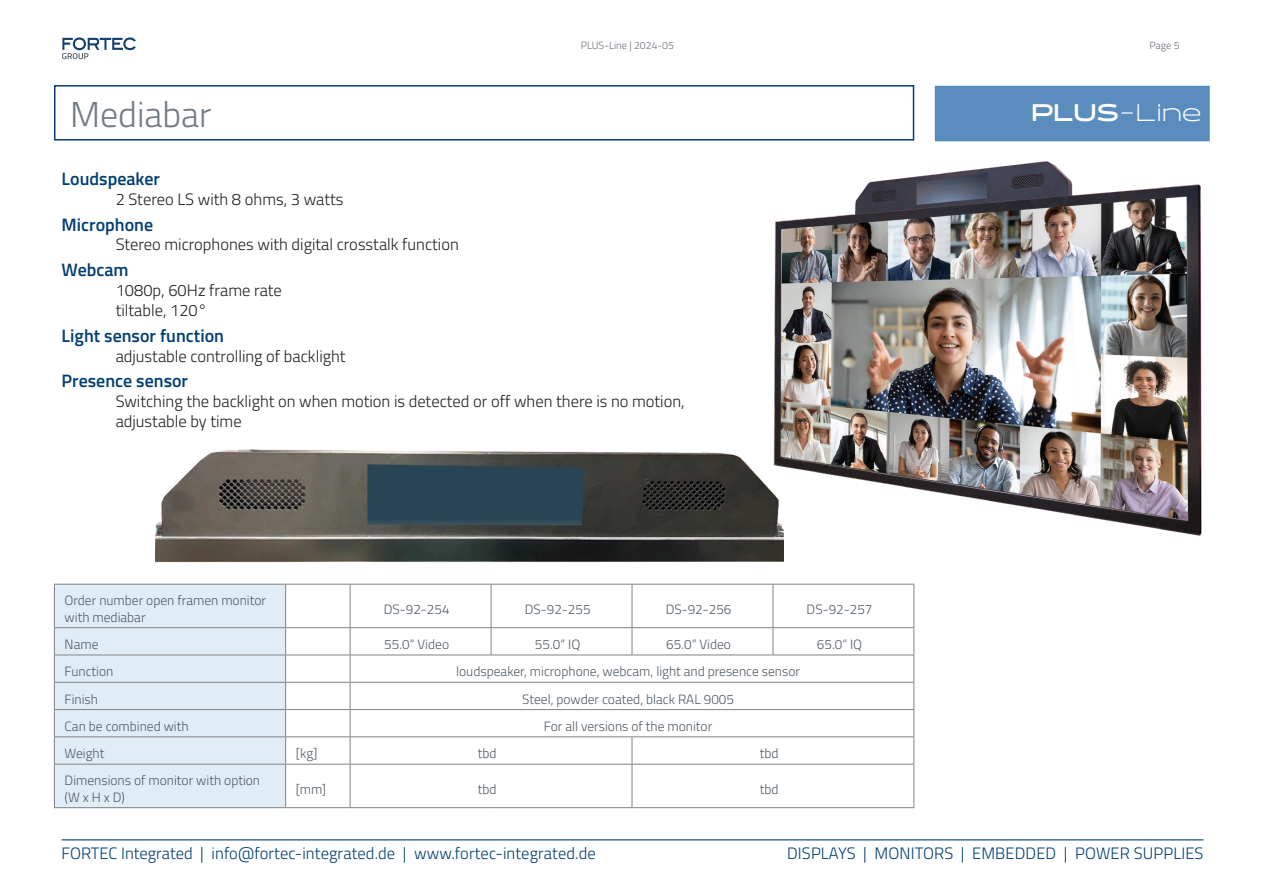
<style>
.page{position:relative;width:1263px;height:893px;background:#fff}
.page>*{position:absolute;margin:0;border:0;box-sizing:border-box;transform-origin:0 0}
.t1{font:300 36px "Titillium Web";color:#737b83}
.t2{font:300 24px "Halogen";color:#fff}
.t3{font:600 18px "Titillium Web";color:#023e73}
.t4{font:300 16.5px/19.8px "Titillium Web";color:#231f20}
.t5{font:300 16.5px "Titillium Web";letter-spacing:.005em;color:#023e73}
.Tabelle_Datenblatt{font:300 13.5px/16.2px "Titillium Web";color:#505a64}
.t6{font:300 10.5px "Titillium Web";color:#69717a}
.s1{font-weight:700}
</style>
<div class="page">
<svg style="left:62px;top:37px;width:74px;height:22px"></svg>
<hr style="left:62px;top:839px;width:1141px;height:2px;background:#023e73">
<div style="left:935px;top:86px;width:275px;height:55px;background:#5a8cbe"></div>
<div style="left:54px;top:85px;width:860px;height:56px;border:2px solid #023e73"></div>
<div style="left:55px;top:585px;width:230px;height:222px;background:#e1edf6"></div>
<hr style="left:54px;top:584px;width:232px;height:1px;background:#808285">
<hr style="left:54px;top:585px;width:1px;height:42px;background:#808285">
<hr style="left:286px;top:584px;width:64px;height:1px;background:#808285">
<hr style="left:285px;top:585px;width:1px;height:42px;background:#808285">
<hr style="left:350px;top:584px;width:141px;height:1px;background:#808285">
<hr style="left:350px;top:585px;width:1px;height:42px;background:#808285">
<hr style="left:491px;top:584px;width:141px;height:1px;background:#808285">
<hr style="left:491px;top:585px;width:1px;height:42px;background:#808285">
<hr style="left:632px;top:584px;width:141px;height:1px;background:#808285">
<hr style="left:632px;top:585px;width:1px;height:42px;background:#808285">
<hr style="left:773px;top:584px;width:141px;height:1px;background:#808285">
<hr style="left:772px;top:585px;width:1px;height:42px;background:#808285">
<hr style="left:913px;top:585px;width:1px;height:42px;background:#808285">
<hr style="left:54px;top:627px;width:232px;height:1px;background:#808285">
<hr style="left:286px;top:627px;width:64px;height:1px;background:#808285">
<hr style="left:350px;top:627px;width:141px;height:1px;background:#808285">
<hr style="left:491px;top:627px;width:141px;height:1px;background:#808285">
<svg style="left:491px;top:628px;width:1px;height:27px"></svg>
<hr style="left:632px;top:627px;width:141px;height:1px;background:#808285">
<svg style="left:632px;top:628px;width:1px;height:27px"></svg>
<hr style="left:773px;top:627px;width:141px;height:1px;background:#808285">
<svg style="left:772px;top:628px;width:1px;height:27px"></svg>
<hr style="left:54px;top:655px;width:232px;height:1px;background:#808285">
<hr style="left:286px;top:655px;width:64px;height:1px;background:#808285">
<hr style="left:350px;top:655px;width:141px;height:1px;background:#808285">
<hr style="left:491px;top:655px;width:141px;height:1px;background:#808285">
<hr style="left:632px;top:655px;width:141px;height:1px;background:#808285">
<hr style="left:773px;top:655px;width:141px;height:1px;background:#808285">
<hr style="left:54px;top:682px;width:232px;height:1px;background:#808285">
<hr style="left:286px;top:682px;width:64px;height:1px;background:#808285">
<hr style="left:350px;top:682px;width:141px;height:1px;background:#808285">
<hr style="left:491px;top:682px;width:141px;height:1px;background:#808285">
<hr style="left:632px;top:682px;width:141px;height:1px;background:#808285">
<hr style="left:773px;top:682px;width:141px;height:1px;background:#808285">
<hr style="left:54px;top:709px;width:232px;height:1px;background:#808285">
<hr style="left:286px;top:709px;width:64px;height:1px;background:#808285">
<hr style="left:350px;top:709px;width:141px;height:1px;background:#808285">
<hr style="left:491px;top:709px;width:141px;height:1px;background:#808285">
<hr style="left:632px;top:709px;width:141px;height:1px;background:#808285">
<hr style="left:773px;top:709px;width:141px;height:1px;background:#808285">
<hr style="left:54px;top:736px;width:232px;height:1px;background:#808285">
<svg style="left:54px;top:628px;width:1px;height:136px"></svg>
<hr style="left:286px;top:736px;width:64px;height:1px;background:#808285">
<svg style="left:285px;top:628px;width:1px;height:136px"></svg>
<hr style="left:350px;top:736px;width:141px;height:1px;background:#808285">
<svg style="left:350px;top:628px;width:1px;height:136px"></svg>
<hr style="left:491px;top:736px;width:141px;height:1px;background:#808285">
<hr style="left:632px;top:736px;width:141px;height:1px;background:#808285">
<svg style="left:632px;top:737px;width:1px;height:27px"></svg>
<hr style="left:773px;top:736px;width:141px;height:1px;background:#808285">
<svg style="left:913px;top:628px;width:1px;height:136px"></svg>
<hr style="left:54px;top:764px;width:232px;height:1px;background:#808285">
<hr style="left:54px;top:764px;width:1px;height:43px;background:#808285">
<hr style="left:286px;top:764px;width:64px;height:1px;background:#808285">
<hr style="left:285px;top:764px;width:1px;height:43px;background:#808285">
<hr style="left:350px;top:764px;width:141px;height:1px;background:#808285">
<hr style="left:350px;top:764px;width:1px;height:43px;background:#808285">
<hr style="left:491px;top:764px;width:141px;height:1px;background:#808285">
<hr style="left:632px;top:764px;width:141px;height:1px;background:#808285">
<hr style="left:632px;top:764px;width:1px;height:43px;background:#808285">
<hr style="left:773px;top:764px;width:141px;height:1px;background:#808285">
<hr style="left:913px;top:764px;width:1px;height:43px;background:#808285">
<hr style="left:54px;top:807px;width:232px;height:1px;background:#808285">
<hr style="left:286px;top:807px;width:64px;height:1px;background:#808285">
<hr style="left:350px;top:807px;width:141px;height:1px;background:#808285">
<hr style="left:491px;top:807px;width:141px;height:1px;background:#808285">
<hr style="left:632px;top:807px;width:141px;height:1px;background:#808285">
<hr style="left:773px;top:807px;width:141px;height:1px;background:#808285">
<img style="left:773px;top:161px;width:429px;height:375px">
<img style="left:155px;top:441px;width:628px;height:122px">
<p class="t6" style="left:581px;top:38px;width:95px">PLUS-Line | 2024-05</p>
<p class="t6" style="left:1149px;top:38px;width:32px">Page 5</p>
<p class="t1" style="left:70px;top:89px;width:143px">Mediabar</p>
<p class="t2" style="left:1031px;top:98px;width:172px"><span class="s1">PLUS</span>-Line</p>
<p class="t3" style="left:62px;top:165px;width:100px">Loudspeaker</p>
<p class="t4" style="left:116px;top:188px;width:229px">2 Stereo LS with 8 ohms, 3 watts</p>
<p class="t3" style="left:62px;top:211px;width:93px">Microphone</p>
<p class="t4" style="left:116px;top:234px;width:345px">Stereo microphones with digital crosstalk function</p>
<p class="t3" style="left:62px;top:256px;width:68px">Webcam</p>
<p class="t4" style="left:116px;top:280px;width:168px">1080p, 60Hz frame rate</p>
<p class="t4" style="left:116px;top:299px;width:93px">tiltable, 120°</p>
<p class="t3" style="left:62px;top:322px;width:164px">Light sensor function</p>
<p class="t4" style="left:116px;top:345px;width:231px">adjustable controlling of backlight</p>
<p class="t3" style="left:62px;top:368px;width:128px">Presence sensor</p>
<p class="t4" style="left:116px;top:391px;width:571px">Switching the backlight on when motion is detected or off when there is no motion, adjustable by time</p>
<p class="Tabelle_Datenblatt" style="left:65px;top:592px;width:203px">Order number open framen monitor with mediabar</p>
<p class="Tabelle_Datenblatt" style="left:384px;top:600px;width:67px">DS-92-254</p>
<p class="Tabelle_Datenblatt" style="left:525px;top:600px;width:67px">DS-92-255</p>
<p class="Tabelle_Datenblatt" style="left:666px;top:600px;width:67px">DS-92-256</p>
<p class="Tabelle_Datenblatt" style="left:807px;top:600px;width:67px">DS-92-257</p>
<p class="Tabelle_Datenblatt" style="left:65px;top:635px;width:35px">Name</p>
<p class="Tabelle_Datenblatt" style="left:384px;top:635px;width:66px">55.0“ Video</p>
<p class="Tabelle_Datenblatt" style="left:535px;top:635px;width:47px">55.0“ IQ</p>
<p class="Tabelle_Datenblatt" style="left:666px;top:635px;width:66px">65.0“ Video</p>
<p class="Tabelle_Datenblatt" style="left:817px;top:635px;width:47px">65.0“ IQ</p>
<p class="Tabelle_Datenblatt" style="left:65px;top:663px;width:50px">Function</p>
<p class="Tabelle_Datenblatt" style="left:456px;top:663px;width:345px">loudspeaker, microphone, webcam, light and presence sensor</p>
<p class="Tabelle_Datenblatt" style="left:65px;top:690px;width:35px">Finish</p>
<p class="Tabelle_Datenblatt" style="left:522px;top:690px;width:213px">Steel, powder coated, black RAL 9005</p>
<p class="Tabelle_Datenblatt" style="left:65px;top:717px;width:126px">Can be combined with</p>
<p class="Tabelle_Datenblatt" style="left:544px;top:717px;width:170px">For all versions of the monitor</p>
<p class="Tabelle_Datenblatt" style="left:65px;top:745px;width:41px">Weight</p>
<p class="Tabelle_Datenblatt" style="left:296px;top:745px;width:23px">[kg]</p>
<p class="Tabelle_Datenblatt" style="left:478px;top:745px;width:20px">tbd</p>
<p class="Tabelle_Datenblatt" style="left:760px;top:745px;width:20px">tbd</p>
<p class="Tabelle_Datenblatt" style="left:65px;top:772px;width:197px">Dimensions of monitor with option (W x H x D)</p>
<p class="Tabelle_Datenblatt" style="left:296px;top:780px;width:32px">[mm]</p>
<p class="Tabelle_Datenblatt" style="left:478px;top:780px;width:20px">tbd</p>
<p class="Tabelle_Datenblatt" style="left:760px;top:780px;width:20px">tbd</p>
<p class="t5" style="left:62px;top:841px;width:536px">FORTEC Integrated | info@fortec-integrated.de | www.fortec-integrated.de</p>
<p class="t5" style="left:787px;top:841px;width:418px">DISPLAYS | MONITORS | EMBEDDED | POWER SUPPLIES</p>
</div>
